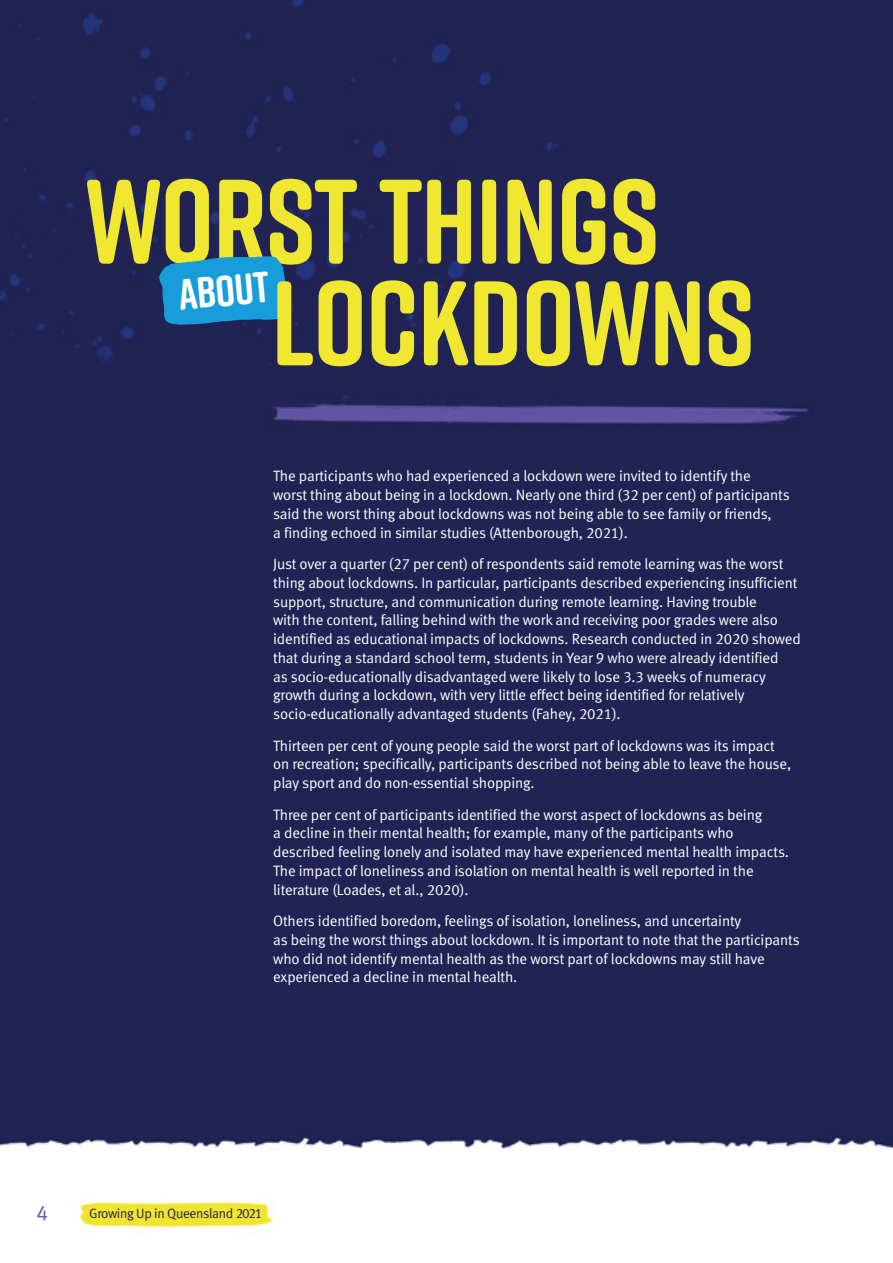
<style>
.page{position:relative;width:893px;height:1263px;background:#fff}
.page>*{position:absolute;margin:0;border:0;box-sizing:border-box;transform-origin:0 0}
.Heading_Chapter_80pt{font:700 120px "Rift Soft";letter-spacing:-.01em;color:#efe730}
.Heading_Chapter_40pt{font:700 43.5px "Rift Soft";color:#fff}
.t1{font:21px "Meta Normal LF";color:#6054a3}
.Body_WHITE{font:15px/18.8px "Meta Normal LF";letter-spacing:-.01em;color:#fff}
.t2{font:13.5px "Meta Normal LF";letter-spacing:-.03em;color:#1f2254}
</style>
<div class="page">
<img style="left:0;top:0;width:893px;height:1228px">
<svg style="left:159px;top:256px;width:128px;height:71px;background:#1888c2"></svg>
<h1 class="Heading_Chapter_80pt" style="left:85px;top:136px;width:576px">WORST THINGS</h1>
<h1 class="Heading_Chapter_40pt" style="left:176px;top:264px;width:92px;rotate:-5deg">ABOUT</h1>
<h1 class="Heading_Chapter_80pt" style="left:271px;top:237px;width:485px">LOCKDOWNS</h1>
<p class="Body_WHITE" style="left:273px;top:466px;width:518px">The participants who had experienced a lockdown were invited to identify the<br>worst thing about being in a lockdown. Nearly one third (32 per cent) of participants said the worst thing about lockdowns was not being able to see family or friends,<br>a finding echoed in similar studies (Attenborough, 2021).</p>
<p class="Body_WHITE" style="left:273px;top:554px;width:529px">Just over a quarter (27 per cent) of respondents said remote learning was the worst thing about lockdowns. In particular, participants described experiencing insufficient support, structure, and communication during remote learning. Having trouble<br>with the content, falling behind with the work and receiving poor grades were also identified as educational impacts of lockdowns. Research conducted in 2020 showed that during a standard school term, students in Year 9 who were already identified<br>as socio-educationally disadvantaged were likely to lose 3.3 weeks of numeracy growth during a lockdown, with very little effect being identified for relatively socio-educationally advantaged students (Fahey, 2021).</p>
<p class="Body_WHITE" style="left:273px;top:736px;width:520px">Thirteen per cent of young people said the worst part of lockdowns was its impact on recreation; specifically, participants described not being able to leave the house, play sport and do non-essential shopping.</p>
<p class="Body_WHITE" style="left:273px;top:805px;width:517px">Three per cent of participants identified the worst aspect of lockdowns as being<br>a decline in their mental health; for example, many of the participants who described feeling lonely and isolated may have experienced mental health impacts.<br>The impact of loneliness and isolation on mental health is well reported in the literature (Loades, et al., 2020).</p>
<p class="Body_WHITE" style="left:273px;top:911px;width:528px">Others identified boredom, feelings of isolation, loneliness, and uncertainty<br>as being the worst things about lockdown. It is important to note that the participants who did not identify mental health as the worst part of lockdowns may still have experienced a decline in mental health.</p>
<h3 class="t1" style="left:37px;top:1201px;width:13px">4</h3>
<p class="t2" style="left:89px;top:1205px;width:175px">Growing Up in Queensland 2021</p>
</div>
